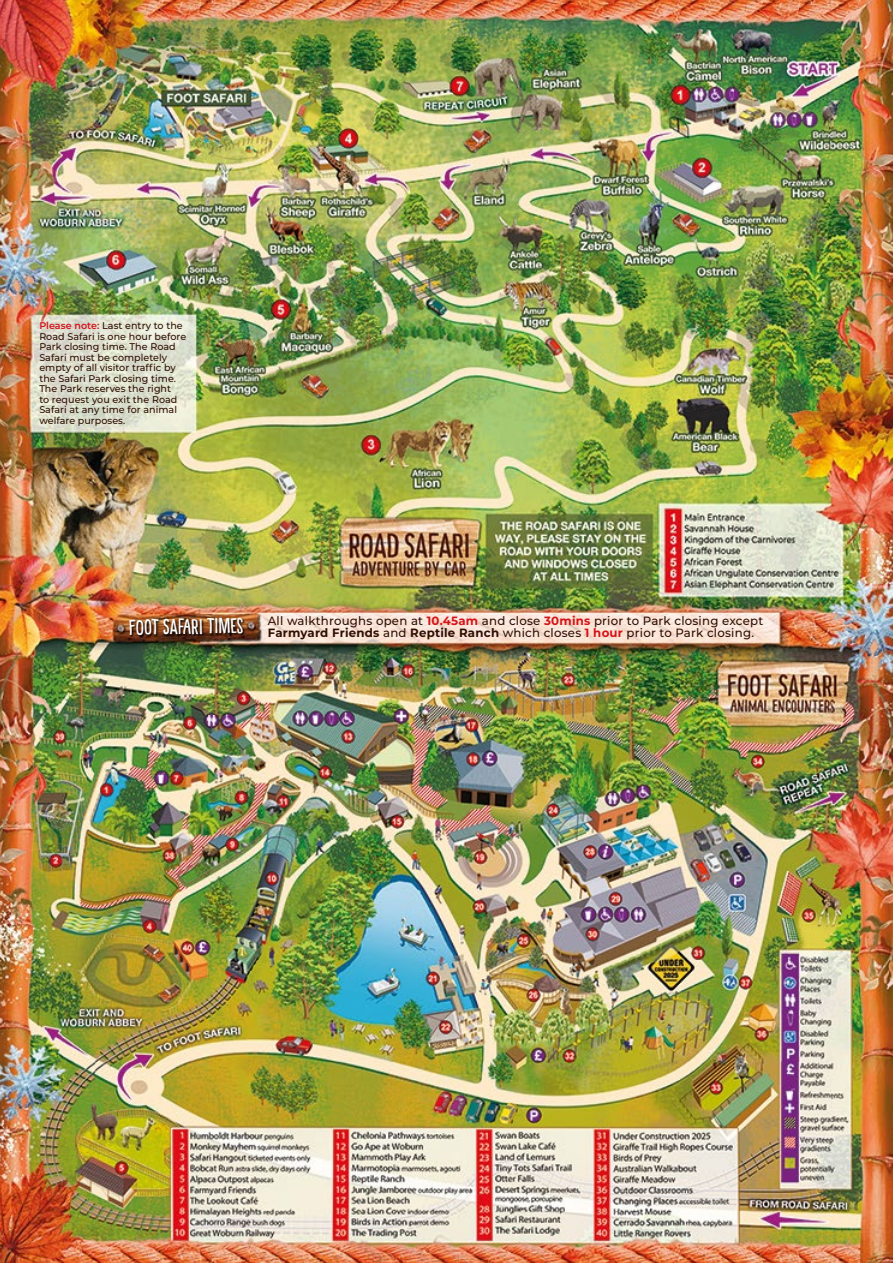
<style>
.page{position:relative;width:893px;height:1263px;background:#fff}
.page>*{position:absolute;margin:0;border:0;box-sizing:border-box;transform-origin:0 0}
.t1{font:21.15px "Pinto W00 NO 01";color:#fff}
.t2{font:500 12px/12.8px "Montserrat";letter-spacing:.02em;color:#2f0e02}
.t3{font:500 9.75px/10.5px "Montserrat";letter-spacing:.005em;color:#2f0e02}
.s1{font-weight:600;color:#d51317}
.s2{font-weight:700;color:#d51317}
.s3{font-weight:700}
</style>
<div class="page">
<img style="left:0;top:0;width:893px;height:1263px">
<svg style="left:129px;top:617px;width:117px;height:21px"></svg>
<p class="t3" style="left:39px;top:320px;width:148px"><span class="s1">Please note:</span> Last entry to the<br>Road Safari is one hour before<br>Park closing time. The Road<br>Safari must be completely empty of all visitor traffic by the Safari Park closing time.<br>The Park reserves the right<br>to request you exit the Road<br>Safari at any time for animal welfare purposes.</p>
<h1 class="t1" style="left:129px;top:615px;width:117px;rotate:-1deg">FOOT SAFARI TIMES</h1>
<p class="t2" style="left:268px;top:613px;width:497px">All walkthroughs open at <span class="s2">10.45am</span> and close <span class="s2">30mins</span> prior to Park closing except<br><span class="s3">Farmyard Friends</span> and <span class="s3">Reptile Ranch</span> which closes <span class="s2">1 hour</span> prior to Park closing.</p>
</div>
